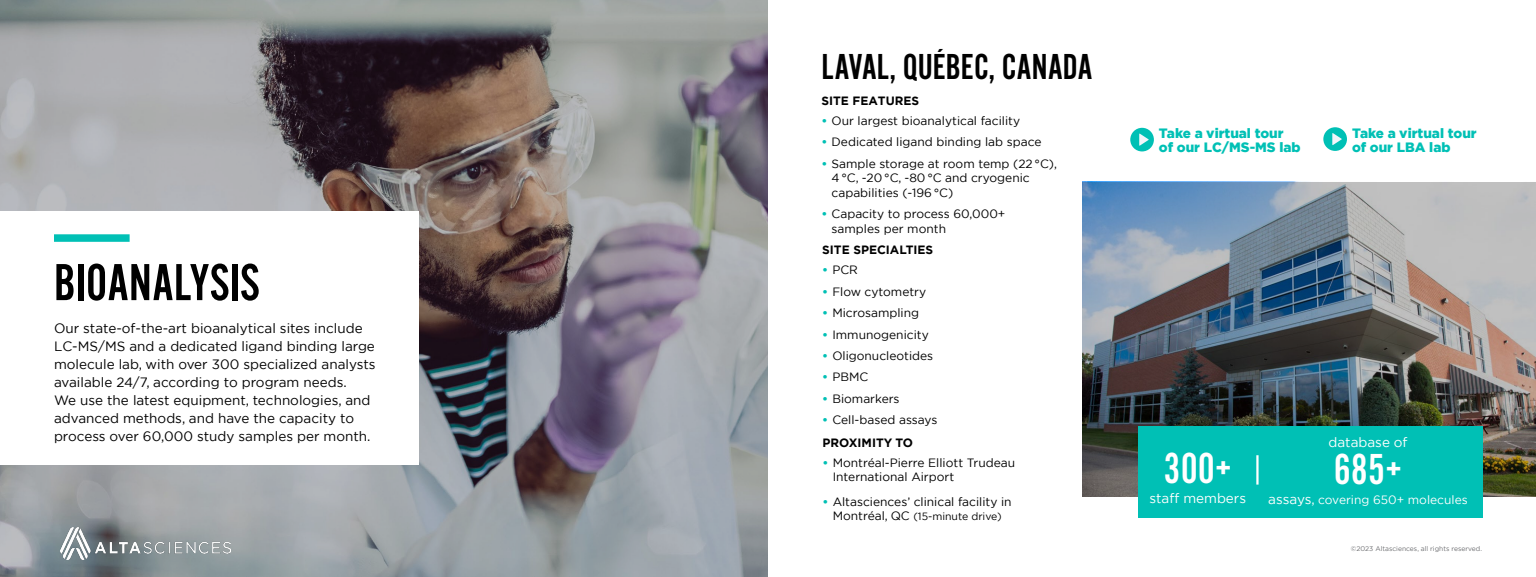
<style>
.page{position:relative;width:1536px;height:577px;background:#fff}
.page>*{position:absolute;margin:0;border:0;box-sizing:border-box;transform-origin:0 0}
.t1{font:54px "Alternate Got No 2 D";color:#000}
.t2{font:45px "Alternate Got No 2 D";color:#fff}
.t3{font:37.5px "Alternate Got No 2 D";color:#000}
.t4{font:13.5px/18px "Gotham";color:#000}
.t5{font:900 13.5px/13.5px "Gotham";color:#00c0b5}
.t6{font:13.5px "Gotham";color:#fff}
.t7{font:12px/14.4px "Gotham";color:#000}
.t8{font:700 12px "Gotham";color:#000}
.t9{font:12px "Gotham";color:#fff}
.t10{font:10.5px "Gotham";color:#000}
.t11{font:6.75px "Gotham";color:#6d6e71}
.s1{font-weight:700;color:#00c0b5}
.s2{font-size:12px}
.s3{font-size:13.5px}
</style>
<div class="page">
<svg style="left:0;top:0;width:768px;height:576px;background:#89888b"></svg>
<div style="left:1323px;top:127px;width:24px;height:24px;background:#00c0b5;border-radius:50%"></div>
<svg style="left:1332px;top:133px;width:10px;height:12px"></svg>
<div style="left:1130px;top:128px;width:24px;height:23px;background:#00c0b5;border-radius:50%"></div>
<svg style="left:1139px;top:133px;width:10px;height:13px"></svg>
<div style="left:0;top:211px;width:418px;height:253px;background:#fff"></div>
<div style="left:54px;top:234px;width:76px;height:7px;background:#00c0b5"></div>
<img style="left:61px;top:527px;width:170px;height:31px">
<img style="left:1082px;top:181px;width:454px;height:315px">
<div style="left:1138px;top:426px;width:344px;height:91px;background:#00c0b5"></div>
<hr style="left:1256px;top:455px;width:2px;height:29px;background:#fff">
<h1 class="t1" style="left:54px;top:253px;width:207px">BIOANALYSIS</h1>
<p class="t4" style="left:54px;top:319px;width:323px">Our state-of-the-art bioanalytical sites include LC-MS/MS and a dedicated ligand binding large molecule lab, with over 300 specialized analysts available 24/7, according to program needs.<br>We use the latest equipment, technologies, and advanced methods, and have the capacity to process over 60,000 study samples per month.</p>
<h3 class="t3" style="left:821px;top:47px;width:273px">LAVAL, QUÉBEC, CANADA</h3>
<p class="t8" style="left:821px;top:92px;width:99px">SITE FEATURES</p>
<p class="t7" style="left:821px;top:113px;width:200px"><span class="s1">•</span> Our largest bioanalytical facility</p>
<p class="t7" style="left:821px;top:135px;width:221px"><span class="s1">•</span> Dedicated ligand binding lab space</p>
<p class="t7" style="left:831px;top:156px;width:227px;text-indent:-10px"><span class="s1">•</span> Sample storage at room temp (22 °C),<br>4 °C, -20 °C, -80 °C and cryogenic capabilities (-196 °C)</p>
<p class="t7" style="left:831px;top:206px;width:175px;text-indent:-10px"><span class="s1">•</span> Capacity to process 60,000+ samples per month</p>
<p class="t8" style="left:822px;top:242px;width:112px">SITE SPECIALTIES</p>
<p class="t7" style="left:822px;top:262px;width:37px"><span class="s1">•</span> PCR</p>
<p class="t7" style="left:822px;top:284px;width:106px"><span class="s1">•</span> Flow cytometry</p>
<p class="t7" style="left:822px;top:305px;width:98px"><span class="s1">•</span> Microsampling</p>
<p class="t7" style="left:822px;top:326px;width:108px"><span class="s1">•</span> Immunogenicity</p>
<p class="t7" style="left:822px;top:348px;width:113px"><span class="s1">•</span> Oligonucleotides</p>
<p class="t7" style="left:822px;top:369px;width:48px"><span class="s1">•</span> PBMC</p>
<p class="t7" style="left:822px;top:391px;width:79px"><span class="s1">•</span> Biomarkers</p>
<p class="t7" style="left:822px;top:412px;width:117px"><span class="s1">•</span> Cell-based assays</p>
<p class="t8" style="left:822px;top:434px;width:92px">PROXIMITY TO</p>
<p class="t7" style="left:833px;top:455px;width:184px;text-indent:-10px"><span class="s1">•</span> Montréal-Pierre Elliott Trudeau<br>International Airport</p>
<p class="t7" style="left:822px;top:494px;width:191px"><span class="s1">•</span> Altasciences’ clinical facility in</p>
<p class="t10" style="left:833px;top:509px;width:171px"><span class="s2">Montréal, QC</span> (15-minute drive)</p>
<p class="t5" style="left:1159px;top:126px;width:143px">Take a virtual tour of our LC/MS-MS lab</p>
<p class="t5" style="left:1352px;top:127px;width:126px">Take a virtual tour of our LBA lab</p>
<h2 class="t2" style="left:1163px;top:444px;width:70px">300+</h2>
<p class="t6" style="left:1149px;top:489px;width:98px">staff members</p>
<p class="t6" style="left:1328px;top:433px;width:81px">database of</p>
<h2 class="t2" style="left:1334px;top:445px;width:70px">685+</h2>
<p class="t9" style="left:1268px;top:491px;width:201px"><span class="s3">assays,</span> covering 650+ molecules</p>
<p class="t11" style="left:1351px;top:544px;width:133px">©2023 Altasciences, all rights reserved.</p>
</div>
